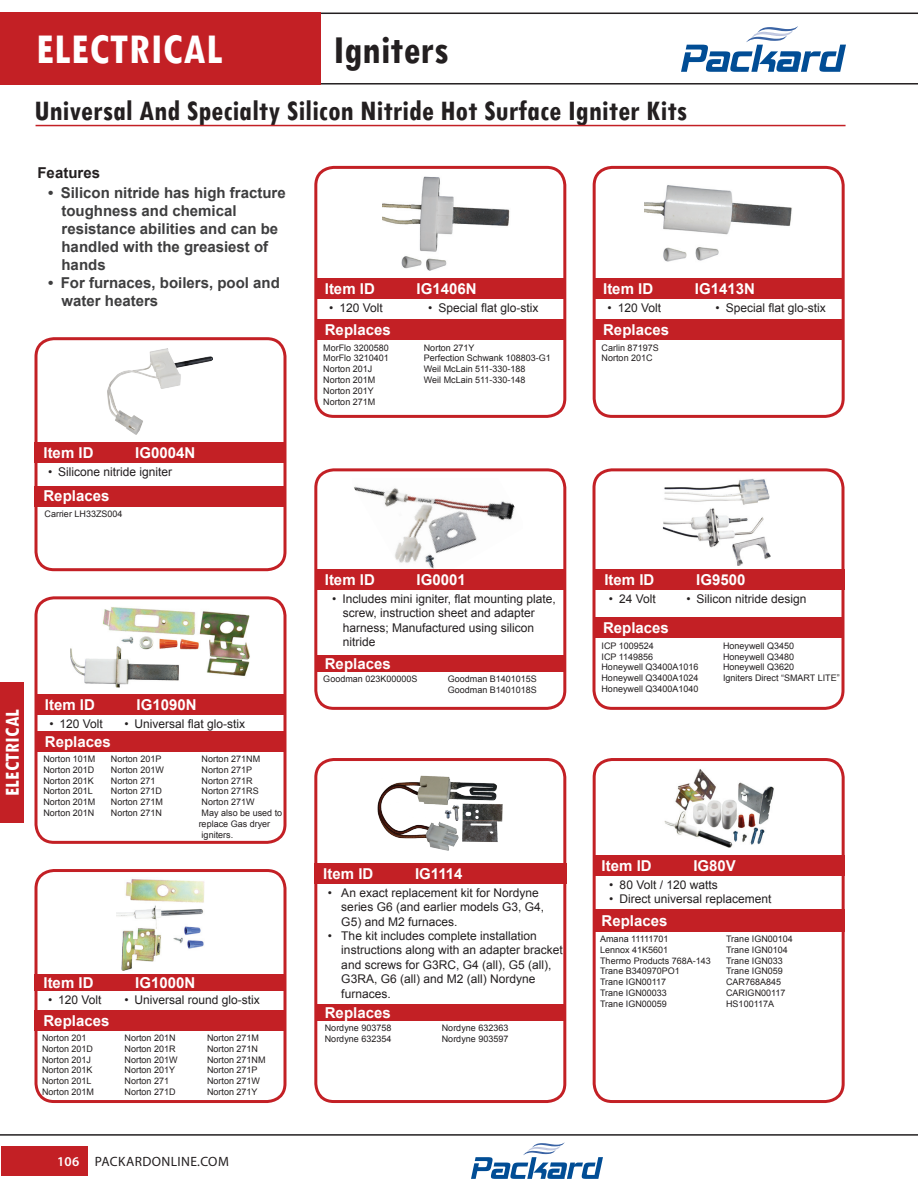
<style>
.page{position:relative;width:918px;height:1188px;background:#fff}
.page>*{position:absolute;margin:0;border:0;box-sizing:border-box;transform-origin:0 0}
.t1{font:700 condensed 45px "Tw Cen";letter-spacing:.01em;color:#fff}
.t2{font:700 condensed 42px "Tw Cen";color:#231f20}
.t3{font:700 condensed 30px "Tw Cen";color:#231f20}
.t4{font:700 condensed 21px "Tw Cen";letter-spacing:.01em;color:#fff}
.t5{font:700 15px "Arial";color:#fff}
.t6{font:700 15px/18px "Arial";color:#3e3e3f}
.t7{font:700 15px "Arial";color:#231f20}
.t8{font:13.5px "Myriad Pro";letter-spacing:.03em;color:#231f20}
.t9{font:12px/14.4px "Arial";color:#231f20}
.t10{font:9px/10.8px "Arial";color:#231f20}
.s1{font-weight:600;color:#fff}
</style>
<div class="page">
<svg style="left:321px;top:13px;width:597px;height:72px"></svg>
<div style="left:0;top:13px;width:321px;height:72px;background:#c32025"></div>
<hr style="left:0;top:1134px;width:918px;height:2px;background:#231f20">
<div style="left:0;top:682px;width:24px;height:141px;background:#c32025"></div>
<div style="left:1px;top:1146px;width:87px;height:30px;background:#c32025"></div>
<div style="left:34px;top:337px;width:252px;height:234px;border:3px solid #c32025;border-radius:18px"></div>
<div style="left:36px;top:731px;width:249px;height:21px;background:#c32025"></div>
<img style="left:662px;top:479px;width:109px;height:86px">
<div style="left:595px;top:569px;width:249px;height:21px;background:#c32025"></div>
<div style="left:594px;top:617px;width:249px;height:21px;background:#c32025"></div>
<div style="left:594px;top:278px;width:249px;height:21px;background:#c32025"></div>
<div style="left:594px;top:319px;width:249px;height:21px;background:#c32025"></div>
<img style="left:644px;top:185px;width:148px;height:77px">
<div style="left:316px;top:278px;width:249px;height:21px;background:#c32025"></div>
<img style="left:382px;top:176px;width:128px;height:95px">
<div style="left:316px;top:319px;width:249px;height:21px;background:#c32025"></div>
<div style="left:36px;top:694px;width:249px;height:21px;background:#c32025"></div>
<img style="left:70px;top:607px;width:180px;height:81px">
<div style="left:593px;top:855px;width:252px;height:21px;background:#c32025"></div>
<img style="left:664px;top:769px;width:110px;height:79px">
<div style="left:593px;top:909px;width:252px;height:23px;background:#c32025"></div>
<img style="left:377px;top:775px;width:126px;height:76px">
<div style="left:314px;top:863px;width:252px;height:21px;background:#c32025"></div>
<div style="left:316px;top:1004px;width:249px;height:17px;background:#c32025"></div>
<img style="left:354px;top:486px;width:161px;height:83px">
<div style="left:316px;top:569px;width:249px;height:21px;background:#c32025"></div>
<div style="left:316px;top:655px;width:249px;height:17px;background:#c32025"></div>
<img style="left:116px;top:879px;width:88px;height:91px">
<div style="left:34px;top:974px;width:252px;height:17px;background:#c32025"></div>
<div style="left:34px;top:1010px;width:251px;height:21px;background:#c32025"></div>
<div style="left:34px;top:442px;width:252px;height:21px;background:#c32025"></div>
<hr style="left:36px;top:125px;width:810px;height:1px;background:#c32025">
<div style="left:593px;top:758px;width:252px;height:345px;border:3px solid #c32025;border-radius:18px"></div>
<div style="left:34px;top:869px;width:252px;height:234px;border:3px solid #c32025;border-radius:18px"></div>
<div style="left:34px;top:596px;width:252px;height:248px;border:3px solid #c32025;border-radius:18px"></div>
<div style="left:592px;top:468px;width:252px;height:242px;border:3px solid #c32025;border-radius:18px"></div>
<div style="left:314px;top:468px;width:252px;height:242px;border:3px solid #c32025;border-radius:18px"></div>
<div style="left:593px;top:166px;width:252px;height:252px;border:3px solid #c32025;border-radius:18px"></div>
<div style="left:314px;top:166px;width:252px;height:252px;border:3px solid #c32025;border-radius:18px"></div>
<div style="left:314px;top:758px;width:252px;height:345px;border:3px solid #c32025;border-radius:18px"></div>
<div style="left:34px;top:486px;width:251px;height:21px;background:#c32025"></div>
<img style="left:107px;top:348px;width:105px;height:87px">
<svg style="left:471px;top:1142px;width:132px;height:37px"></svg>
<svg style="left:681px;top:26px;width:165px;height:46px"></svg>
<h1 class="t1" style="left:36px;top:22px;width:188px">Electrical</h1>
<h2 class="t2" style="left:333px;top:24px;width:117px">Igniters</h2>
<h3 class="t3" style="left:34px;top:92px;width:654px">Universal And Specialty Silicon Nitride Hot Surface Igniter Kits</h3>
<h3 class="t7" style="left:38px;top:163px;width:64px">Features</h3>
<h3 class="t6" style="left:62px;top:184px;width:226px;text-indent:-14px">• Silicon nitride has high fracture toughness and chemical resistance abilities and can be handled with the greasiest of hands</h3>
<h3 class="t6" style="left:62px;top:274px;width:220px;text-indent:-14px">• For furnaces, boilers, pool and water heaters</h3>
<h3 class="t5" style="left:603px;top:279px;width:52px">Item ID</h3>
<h3 class="t5" style="left:695px;top:279px;width:62px">IG1413N</h3>
<h3 class="t9" style="left:608px;top:301px;width:55px">• 120 Volt</h3>
<h3 class="t9" style="left:716px;top:301px;width:112px">• Special flat glo-stix</h3>
<h3 class="t5" style="left:603px;top:320px;width:67px">Replaces</h3>
<p class="t10" style="left:602px;top:342px;width:59px">Carlin 87197S<br>Norton 201C</p>
<h3 class="t5" style="left:325px;top:279px;width:52px">Item ID</h3>
<h3 class="t5" style="left:417px;top:279px;width:62px">IG1406N</h3>
<h3 class="t9" style="left:329px;top:301px;width:55px">• 120 Volt</h3>
<h3 class="t9" style="left:428px;top:301px;width:112px">• Special flat glo-stix</h3>
<h3 class="t5" style="left:325px;top:320px;width:67px">Replaces</h3>
<p class="t10" style="left:323px;top:342px;width:67px">MorFlo 3200580<br>MorFlo 3210401<br>Norton 201J<br>Norton 201M<br>Norton 201Y<br>Norton 271M</p>
<p class="t10" style="left:424px;top:342px;width:129px">Norton 271Y<br>Perfection Schwank 108803-G1<br>Weil McLain 511-330-188<br>Weil McLain 511-330-148</p>
<h3 class="t5" style="left:44px;top:443px;width:52px">Item ID</h3>
<h3 class="t5" style="left:135px;top:443px;width:62px">IG0004N</h3>
<h3 class="t9" style="left:48px;top:465px;width:126px">• Silicone nitride igniter</h3>
<h3 class="t5" style="left:44px;top:486px;width:67px">Replaces</h3>
<p class="t10" style="left:45px;top:508px;width:80px">Carrier LH33ZS004</p>
<h3 class="t4" style="left:0;top:796px;width:89px;rotate:-90deg">Electrical</h3>
<h3 class="t5" style="left:45px;top:695px;width:52px">Item ID</h3>
<h3 class="t5" style="left:137px;top:695px;width:62px">IG1090N</h3>
<h3 class="t9" style="left:49px;top:716px;width:55px">• 120 Volt</h3>
<h3 class="t9" style="left:124px;top:716px;width:122px">• Universal flat glo-stix</h3>
<h3 class="t5" style="left:45px;top:731px;width:67px">Replaces</h3>
<p class="t10" style="left:43px;top:754px;width:54px">Norton 101M<br>Norton 201D<br>Norton 201K<br>Norton 201L<br>Norton 201M<br>Norton 201N</p>
<p class="t10" style="left:111px;top:754px;width:55px">Norton 201P<br>Norton 201W<br>Norton 271<br>Norton 271D<br>Norton 271M<br>Norton 271N</p>
<p class="t10" style="left:202px;top:754px;width:60px">Norton 271NM</p>
<p class="t10" style="left:202px;top:764px;width:52px">Norton 271P</p>
<p class="t10" style="left:202px;top:775px;width:53px">Norton 271R</p>
<p class="t10" style="left:202px;top:786px;width:59px">Norton 271RS</p>
<p class="t10" style="left:202px;top:797px;width:55px">Norton 271W</p>
<p class="t10" style="left:202px;top:808px;width:82px">May also be used to</p>
<p class="t10" style="left:199px;top:818px;width:73px">replace Gas dryer</p>
<p class="t10" style="left:202px;top:829px;width:33px">igniters.</p>
<h3 class="t5" style="left:44px;top:973px;width:52px">Item ID</h3>
<h3 class="t5" style="left:135px;top:973px;width:62px">IG1000N</h3>
<h3 class="t9" style="left:48px;top:992px;width:55px">• 120 Volt</h3>
<h3 class="t9" style="left:124px;top:992px;width:137px">• Universal round glo-stix</h3>
<h3 class="t5" style="left:44px;top:1010px;width:67px">Replaces</h3>
<p class="t10" style="left:42px;top:1033px;width:54px">Norton 201<br>Norton 201D<br>Norton 201J<br>Norton 201K<br>Norton 201L<br>Norton 201M</p>
<p class="t10" style="left:125px;top:1033px;width:55px">Norton 201N<br>Norton 201R<br>Norton 201W<br>Norton 201Y<br>Norton 271<br>Norton 271D</p>
<p class="t10" style="left:207px;top:1033px;width:60px">Norton 271M<br>Norton 271N<br>Norton 271NM<br>Norton 271P<br>Norton 271W<br>Norton 271Y</p>
<h3 class="t5" style="left:325px;top:570px;width:52px">Item ID</h3>
<h3 class="t5" style="left:417px;top:570px;width:51px">IG0001</h3>
<h3 class="t9" style="left:343px;top:591px;width:215px;text-indent:-10px">• Includes mini igniter, flat mounting plate, screw, instruction sheet and adapter harness; Manufactured using silicon nitride</h3>
<h3 class="t5" style="left:325px;top:654px;width:67px">Replaces</h3>
<p class="t10" style="left:323px;top:674px;width:96px">Goodman 023K00000S</p>
<p class="t10" style="left:448px;top:674px;width:91px">Goodman B1401015S<br>Goodman B1401018S</p>
<h3 class="t5" style="left:604px;top:570px;width:52px">Item ID</h3>
<h3 class="t5" style="left:696px;top:570px;width:51px">IG9500</h3>
<h3 class="t9" style="left:609px;top:591px;width:48px">• 24 Volt</h3>
<h3 class="t9" style="left:686px;top:591px;width:122px">• Silicon nitride design</h3>
<h3 class="t5" style="left:603px;top:618px;width:67px">Replaces</h3>
<p class="t10" style="left:602px;top:640px;width:99px">ICP 1009524<br>ICP 1149856<br>Honeywell Q3400A1016<br>Honeywell Q3400A1024<br>Honeywell Q3400A1040</p>
<p class="t10" style="left:723px;top:640px;width:118px">Honeywell Q3450<br>Honeywell Q3480<br>Honeywell Q3620<br>Igniters Direct “SMART LITE”</p>
<h3 class="t5" style="left:323px;top:864px;width:52px">Item ID</h3>
<h3 class="t5" style="left:415px;top:864px;width:49px">IG1114</h3>
<h3 class="t9" style="left:341px;top:885px;width:204px;text-indent:-14px">• An exact replacement kit for Nordyne series G6 (and earlier models G3, G4,<br>G5) and M2 furnaces.</h3>
<h3 class="t9" style="left:341px;top:929px;width:223px;text-indent:-14px">• The kit includes complete installation instructions along with an adapter bracket and screws for G3RC, G4 (all), G5 (all), G3RA, G6 (all) and M2 (all) Nordyne furnaces.</h3>
<h3 class="t5" style="left:325px;top:1003px;width:67px">Replaces</h3>
<p class="t10" style="left:325px;top:1023px;width:68px">Nordyne 903758<br>Nordyne 632354</p>
<p class="t10" style="left:442px;top:1023px;width:68px">Nordyne 632363<br>Nordyne 903597</p>
<h3 class="t5" style="left:602px;top:856px;width:52px">Item ID</h3>
<h3 class="t5" style="left:693px;top:856px;width:44px">IG80V</h3>
<h3 class="t9" style="left:609px;top:877px;width:110px">• 80 Volt / 120 watts</h3>
<h3 class="t9" style="left:609px;top:892px;width:164px">• Direct universal replacement</h3>
<h3 class="t5" style="left:602px;top:911px;width:67px">Replaces</h3>
<p class="t10" style="left:600px;top:933px;width:112px">Amana 11111701<br>Lennox 41K5601<br>Thermo Products 768A-143<br>Trane B340970PO1<br>Trane IGN00117<br>Trane IGN00033<br>Trane IGN00059</p>
<p class="t10" style="left:726px;top:933px;width:68px">Trane IGN00104<br>Trane IGN0104<br>Trane IGN033<br>Trane IGN059<br>CAR768A845<br>CARIGN00117<br>HS100117A</p>
<h3 class="t8" style="left:57px;top:1153px;width:173px"><span class="s1">106</span> PACKARDONLINE.COM</h3>
</div>
